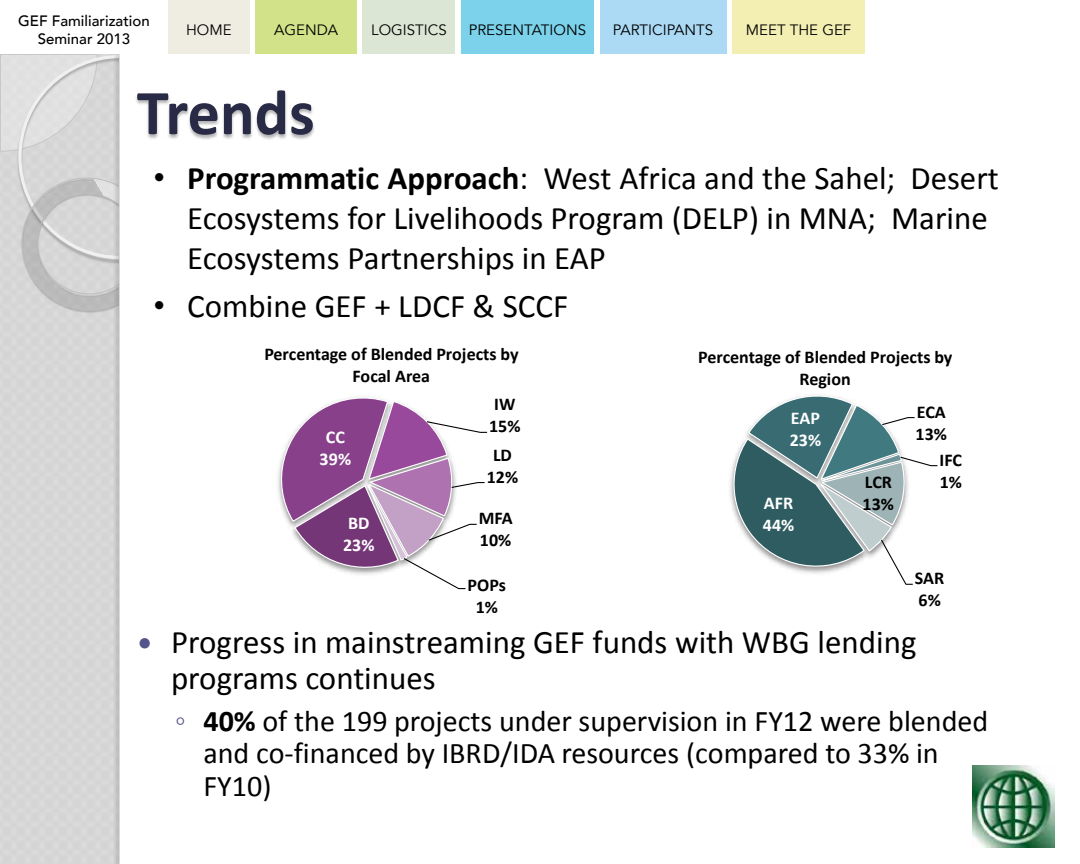
<style>
.page{position:relative;width:1080px;height:864px;background:#fff}
.page>*{position:absolute;margin:0;border:0;box-sizing:border-box;transform-origin:0 0}
.t1{font:700 64.5px "Calibri";color:#292a45}
.t2{font:33px/39.6px "Calibri";color:#000}
.t3{font:30px/32.4px "Calibri";color:#000}
.t4{font:700 18px/21.9px "Calibri";letter-spacing:-.005em;color:#000}
.t5{font:700 18px/21.9px "Calibri";letter-spacing:.005em;color:#fff}
.t6{font:15px "Avenir";color:#000}
.t7{font:500 15px/18px "Avenir";color:#000;text-align:center}
.s1{font-family:"Arial"}
.s2{font-weight:700}
.s3{font-family:"Verdana";color:#53548a}
</style>
<div class="page">
<div style="left:168px;top:0;width:82px;height:54px;background:#efede2"></div>
<div style="left:600px;top:0;width:126px;height:54px;background:#acdaf5"></div>
<div style="left:363px;top:0;width:92px;height:54px;background:#dbe7d4"></div>
<div style="left:732px;top:0;width:133px;height:54px;background:#f3efb3"></div>
<div style="left:256px;top:0;width:101px;height:54px;background:#d2e288"></div>
<div style="left:461px;top:0;width:133px;height:54px;background:#7bd2ea"></div>
<div style="left:0;top:54px;width:1080px;height:810px;background:#d7d7d7"></div>
<svg style="left:0;top:54px;width:94px;height:98px"></svg>
<img style="left:15px;top:55px;width:79px;height:115px">
<svg style="left:18px;top:170px;width:93px;height:143px"></svg>
<div style="left:120px;top:54px;width:960px;height:810px;background:#fff"></div>
<img style="left:111px;top:196px;width:8px;height:668px">
<img style="left:94px;top:54px;width:178px;height:142px">
<img style="left:272px;top:92px;width:43px;height:48px">
<img style="left:972px;top:765px;width:83px;height:83px">
<svg style="left:278px;top:397px;width:210px;height:193px"></svg>
<svg style="left:730px;top:395px;width:208px;height:190px"></svg>
<p class="t7" style="left:18px;top:10px;width:133px">GEF Familiarization<br>Seminar 2013</p>
<p class="t6" style="left:186px;top:20px;width:47px">HOME</p>
<p class="t6" style="left:274px;top:20px;width:65px">AGENDA</p>
<p class="t6" style="left:371px;top:20px;width:77px">LOGISTICS</p>
<p class="t6" style="left:469px;top:20px;width:119px">PRESENTATIONS</p>
<p class="t6" style="left:613px;top:20px;width:102px">PARTICIPANTS</p>
<p class="t6" style="left:746px;top:20px;width:107px">MEET THE GEF</p>
<h1 class="t1" style="left:137px;top:71px;width:179px">Trends</h1>
<p class="t2" style="left:187px;top:159px;width:813px;text-indent:-34px"><span class="s1">•</span> <span class="s2">Programmatic Approach</span>: West Africa and the Sahel; Desert<br>Ecosystems for Livelihoods Program (DELP) in MNA; Marine<br>Ecosystems Partnerships in EAP</p>
<p class="t2" style="left:153px;top:286px;width:416px"><span class="s1">•</span> Combine GEF + LDCF &amp; SCCF</p>
<p class="t4" style="left:264px;top:344px;width:256px;text-align:center">Percentage of Blended Projects by<br>Focal Area</p>
<p class="t5" style="left:320px;top:426px;width:33px;text-align:center">CC<br>39%</p>
<p class="t5" style="left:343px;top:512px;width:33px">BD<br>23%</p>
<p class="t4" style="left:489px;top:393px;width:33px">IW<br>15%</p>
<p class="t4" style="left:487px;top:444px;width:33px;text-align:center">LD<br>12%</p>
<p class="t4" style="left:479px;top:507px;width:35px">MFA<br>10%</p>
<p class="t4" style="left:468px;top:574px;width:40px;text-align:center">POPs<br>1%</p>
<p class="t4" style="left:698px;top:346px;width:256px;text-align:center">Percentage of Blended Projects by<br>Region</p>
<p class="t5" style="left:790px;top:407px;width:33px">EAP<br>23%</p>
<p class="t4" style="left:916px;top:401px;width:33px">ECA<br>13%</p>
<p class="t4" style="left:940px;top:449px;width:24px">IFC</p>
<p class="t4" style="left:865px;top:471px;width:29px">LCR</p>
<p class="t4" style="left:940px;top:471px;width:24px">1%</p>
<p class="t4" style="left:863px;top:493px;width:33px">13%</p>
<p class="t5" style="left:763px;top:492px;width:33px">AFR<br>44%</p>
<p class="t4" style="left:915px;top:567px;width:31px">SAR<br>6%</p>
<p class="t2" style="left:171px;top:624px;width:747px;line-height:35.7px">Progress in mainstreaming GEF funds with WBG lending programs continues</p>
<p class="t3" style="left:203px;top:705px;width:786px;text-indent:-28px"><span class="s3">◦</span> <span class="s2">40%</span> of the 199 projects under supervision in FY12 were blended and co-financed by IBRD/IDA resources (compared to 33% in<br>FY10)</p>
</div>
